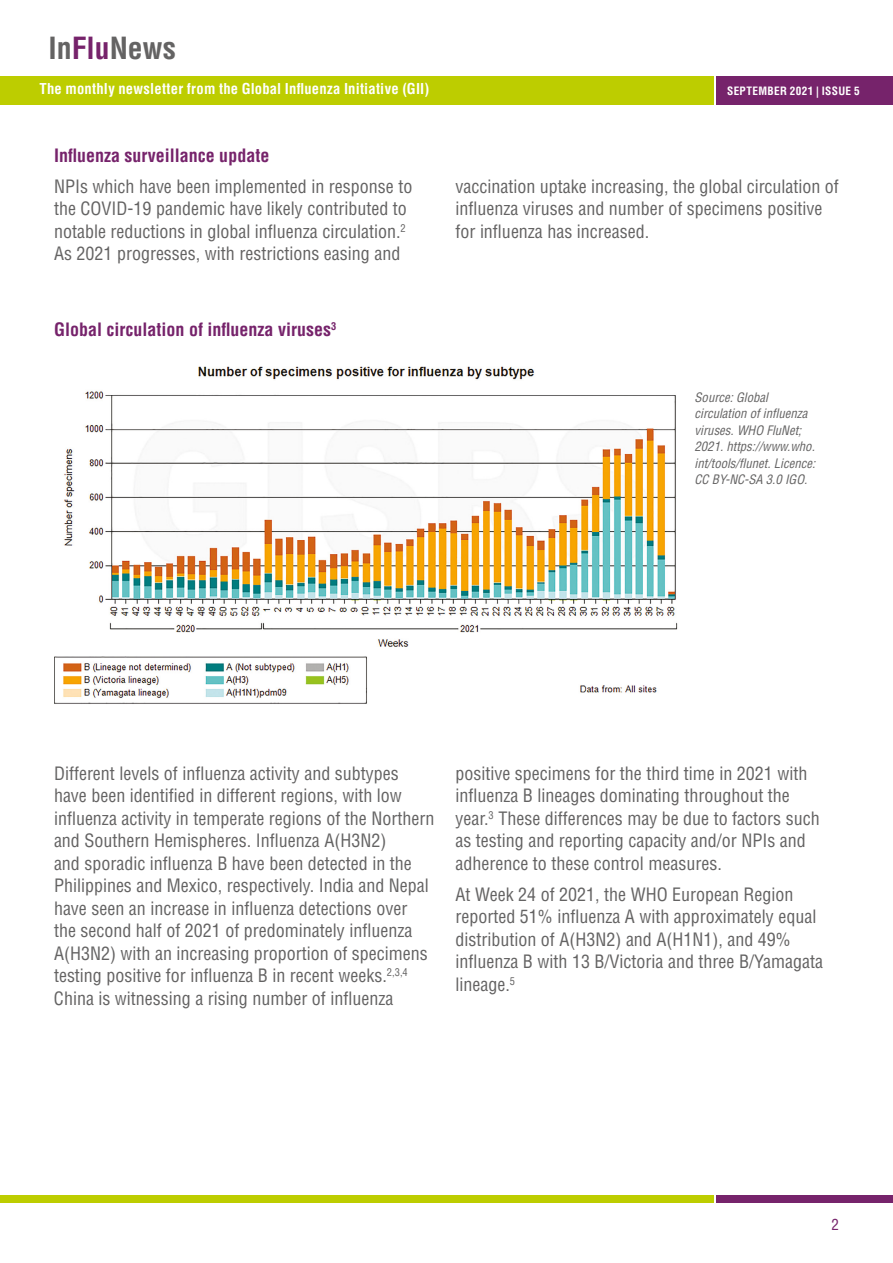
<style>
.page{position:relative;width:893px;height:1263px;background:#fff}
.page>*{position:absolute;margin:0;border:0;box-sizing:border-box;transform-origin:0 0}
.t1{font:700 condensed 29.85px "Helvetica LT Std";color:#646363}
.t2{font:condensed 18px/22.5px "Helvetica LT Std";color:#646363}
.t3{font:700 condensed 18px "Helvetica LT Std";color:#76236b}
.t4{font:condensed 15px "Helvetica LT Std";color:#76236b}
.t5{font:700 condensed 14.7px "Helvetica LT Std";letter-spacing:.01em;color:#fff}
.t6{font:italic condensed 12.75px/16.5px "Helvetica LT Std";color:#646363}
.t7{font:700 condensed 11.25px "Helvetica LT Std";letter-spacing:.03em;color:#fff}
.s1{color:#76236b}
</style>
<div class="page">
<div style="left:0;top:76px;width:713px;height:28px;background:#bdcd00"></div>
<div style="left:716px;top:76px;width:177px;height:28px;background:#76236b"></div>
<div style="left:0;top:1195px;width:713px;height:7px;background:#bdcd00"></div>
<div style="left:716px;top:1195px;width:177px;height:7px;background:#76236b"></div>
<img style="left:54px;top:366px;width:624px;height:338px">
<h1 class="t1" style="left:48px;top:30px;width:129px">In<span class="s1">Flu</span>News</h1>
<p class="t5" style="left:39px;top:80px;width:391px">The monthly newsletter from the Global Influenza Initiative (GII)</p>
<p class="t7" style="left:727px;top:83px;width:134px">SEPTEMBER 2021 | ISSUE 5</p>
<p class="t3" style="left:54px;top:144px;width:217px">Influenza surveillance update</p>
<p class="t2" style="left:54px;top:175px;width:360px">NPIs which have been implemented in response to the COVID-19 pandemic have likely contributed to notable reductions in global influenza circulation.<sup>2<br></sup>As 2021 progresses, with restrictions easing and</p>
<p class="t2" style="left:455px;top:175px;width:385px">vaccination uptake increasing, the global circulation of influenza viruses and number of specimens positive for influenza has increased.</p>
<p class="t3" style="left:54px;top:318px;width:284px">Global circulation of influenza viruses<sup>3</sup></p>
<p class="t6" style="left:694px;top:389px;width:122px">Source: Global circulation of influenza viruses. WHO FluNet;<br>2021. https://www.who. int/tools/flunet. Licence:<br>CC BY-NC-SA 3.0 IGO.</p>
<p class="t2" style="left:54px;top:762px;width:382px">Different levels of influenza activity and subtypes have been identified in different regions, with low influenza activity in temperate regions of the Northern and Southern Hemispheres. Influenza A(H3N2)<br>and sporadic influenza B have been detected in the Philippines and Mexico, respectively. India and Nepal have seen an increase in influenza detections over<br>the second half of 2021 of predominately influenza A(H3N2) with an increasing proportion of specimens testing positive for influenza B in recent weeks.<sup>2,3,4<br></sup>China is witnessing a rising number of influenza</p>
<p class="t2" style="left:455px;top:762px;width:366px">positive specimens for the third time in 2021 with influenza B lineages dominating throughout the year.<sup>3</sup> These differences may be due to factors such as testing and reporting capacity and/or NPIs and adherence to these control measures.</p>
<p class="t2" style="left:455px;top:883px;width:369px">At Week 24 of 2021, the WHO European Region reported 51% influenza A with approximately equal distribution of A(H3N2) and A(H1N1), and 49% influenza B with 13 B/Victoria and three B/Yamagata lineage.<sup>5</sup></p>
<p class="t4" style="left:831px;top:1215px;width:9px">2</p>
</div>
